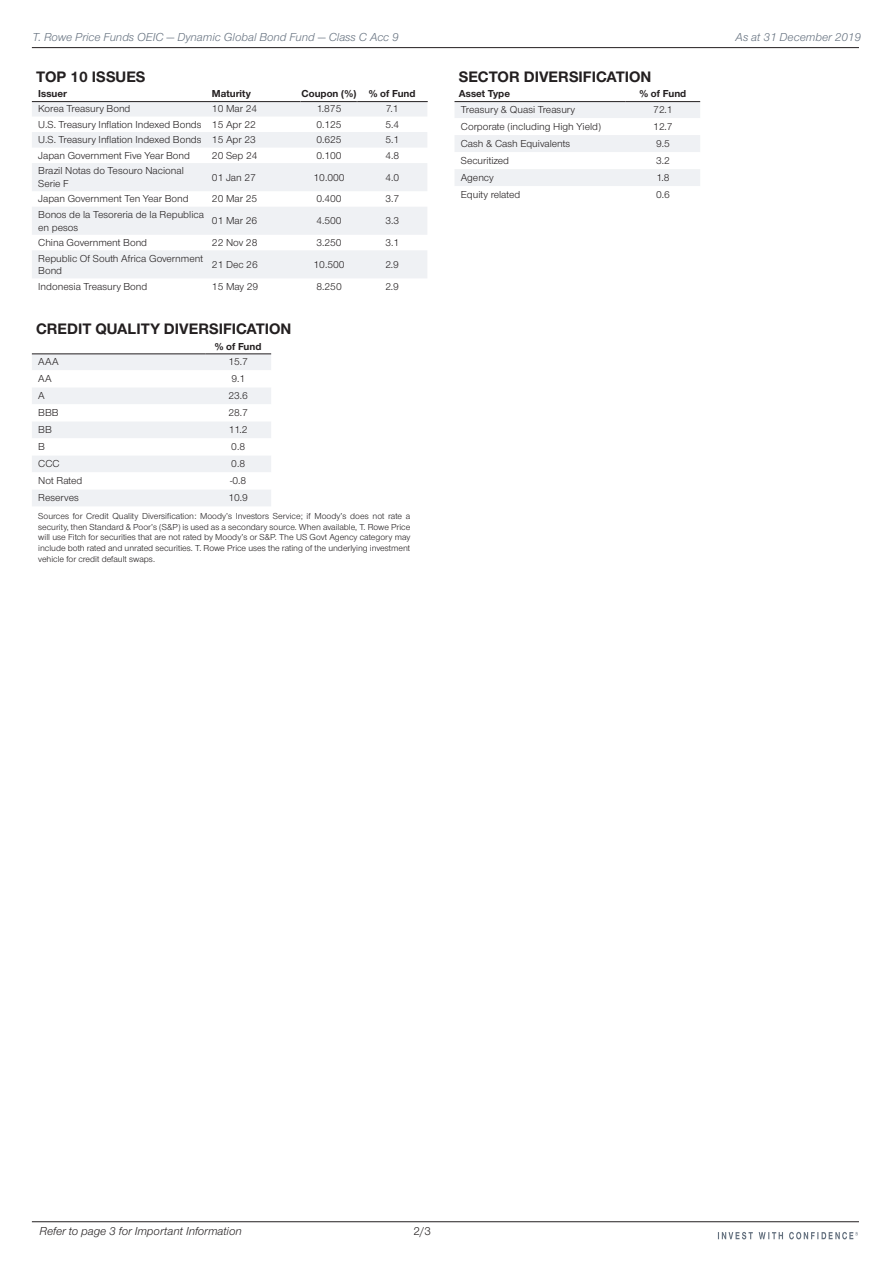
<style>
.page{position:relative;width:893px;height:1263px;background:#fff}
.page>*{position:absolute;margin:0;border:0;box-sizing:border-box;transform-origin:0 0}
.t1{font:700 15.75px "Nimbus San Nov";color:#231f20}
.t2{font:italic 12px "Nimbus San Nov";color:#65717f}
.t3{font:italic 12px "Nimbus San Nov";color:#231f20}
.t4{font:12px "Nimbus San Nov";color:#231f20}
.t5{font:10.5px/12.6px "Nimbus San Nov";color:#231f20}
.t6{font:700 10.5px "Nimbus San Nov";color:#231f20}
.t7{font:9px/10.8px "Nimbus San Nov";color:#231f20;text-align:justify}
</style>
<div class="page">
<svg style="left:32px;top:102px;width:395px;height:176px;fill:#eff1f4"></svg>
<hr style="left:32px;top:101px;width:180px;height:1px;background:#231f20">
<hr style="left:212px;top:101px;width:89px;height:1px;background:#231f20">
<hr style="left:301px;top:101px;width:56px;height:1px;background:#231f20">
<hr style="left:357px;top:101px;width:71px;height:1px;background:#231f20">
<svg style="left:32px;top:355px;width:239px;height:151px"></svg>
<hr style="left:32px;top:354px;width:173px;height:1px;background:#231f20">
<hr style="left:205px;top:354px;width:66px;height:1px;background:#231f20">
<svg style="left:454px;top:102px;width:246px;height:84px"></svg>
<hr style="left:454px;top:101px;width:172px;height:1px;background:#231f20">
<hr style="left:626px;top:101px;width:74px;height:1px;background:#231f20">
<hr style="left:32px;top:47px;width:827px;height:1px;background:#231f20">
<hr style="left:32px;top:1221px;width:827px;height:1px;background:#231f20">
<svg style="left:718px;top:1232px;width:140px;height:7px"></svg>
<p class="t2" style="left:33px;top:30px;width:368px">T. Rowe Price Funds OEIC — Dynamic Global Bond Fund — Class C Acc 9</p>
<p class="t2" style="left:736px;top:30px;width:127px">As at 31 December 2019</p>
<h1 class="t1" style="left:36px;top:67px;width:111px">TOP 10 ISSUES</h1>
<p class="t6" style="left:38px;top:88px;width:30px">Issuer</p>
<p class="t6" style="left:212px;top:88px;width:41px">Maturity</p>
<p class="t6" style="left:302px;top:88px;width:116px">Coupon (%) % of Fund</p>
<p class="t5" style="left:38px;top:103px;width:94px">Korea Treasury Bond</p>
<p class="t5" style="left:212px;top:103px;width:47px">10 Mar 24</p>
<p class="t5" style="left:317px;top:103px;width:26px">1.875</p>
<p class="t5" style="left:386px;top:103px;width:14px">7.1</p>
<p class="t5" style="left:38px;top:118px;width:219px">U.S. Treasury Inflation Indexed Bonds 15 Apr 22</p>
<p class="t5" style="left:316px;top:118px;width:27px">0.125</p>
<p class="t5" style="left:385px;top:118px;width:15px">5.4</p>
<p class="t5" style="left:38px;top:134px;width:219px">U.S. Treasury Inflation Indexed Bonds 15 Apr 23</p>
<p class="t5" style="left:316px;top:134px;width:27px">0.625</p>
<p class="t5" style="left:385px;top:134px;width:15px">5.1</p>
<p class="t5" style="left:38px;top:149px;width:153px">Japan Government Five Year Bond</p>
<p class="t5" style="left:212px;top:149px;width:47px">20 Sep 24</p>
<p class="t5" style="left:316px;top:149px;width:27px">0.100</p>
<p class="t5" style="left:385px;top:149px;width:15px">4.8</p>
<p class="t5" style="left:38px;top:165px;width:147px">Brazil Notas do Tesouro Nacional<br>Serie F</p>
<p class="t5" style="left:212px;top:171px;width:45px">01 Jan 27</p>
<p class="t5" style="left:314px;top:171px;width:33px">10.000</p>
<p class="t5" style="left:385px;top:171px;width:15px">4.0</p>
<p class="t5" style="left:38px;top:193px;width:152px">Japan Government Ten Year Bond</p>
<p class="t5" style="left:212px;top:193px;width:47px">20 Mar 25</p>
<p class="t5" style="left:316px;top:193px;width:27px">0.400</p>
<p class="t5" style="left:385px;top:193px;width:15px">3.7</p>
<p class="t5" style="left:38px;top:208px;width:167px">Bonos de la Tesoreria de la Republica en pesos</p>
<p class="t5" style="left:212px;top:215px;width:47px">01 Mar 26</p>
<p class="t5" style="left:316px;top:215px;width:27px">4.500</p>
<p class="t5" style="left:385px;top:215px;width:15px">3.3</p>
<p class="t5" style="left:38px;top:236px;width:110px">China Government Bond</p>
<p class="t5" style="left:212px;top:236px;width:47px">22 Nov 28</p>
<p class="t5" style="left:316px;top:236px;width:27px">3.250</p>
<p class="t5" style="left:385px;top:236px;width:15px">3.1</p>
<p class="t5" style="left:38px;top:252px;width:166px">Republic Of South Africa Government<br>Bond</p>
<p class="t5" style="left:212px;top:258px;width:47px">21 Dec 26</p>
<p class="t5" style="left:314px;top:258px;width:33px">10.500</p>
<p class="t5" style="left:385px;top:258px;width:15px">2.9</p>
<p class="t5" style="left:38px;top:280px;width:111px">Indonesia Treasury Bond</p>
<p class="t5" style="left:212px;top:280px;width:48px">15 May 29</p>
<p class="t5" style="left:316px;top:280px;width:27px">8.250</p>
<p class="t5" style="left:385px;top:280px;width:15px">2.9</p>
<h1 class="t1" style="left:36px;top:320px;width:257px">CREDIT QUALITY DIVERSIFICATION</h1>
<p class="t6" style="left:215px;top:340px;width:48px">% of Fund</p>
<p class="t5" style="left:38px;top:356px;width:22px">AAA</p>
<p class="t5" style="left:228px;top:356px;width:21px">15.7</p>
<p class="t5" style="left:38px;top:373px;width:15px">AA</p>
<p class="t5" style="left:231px;top:373px;width:15px">9.1</p>
<p class="t5" style="left:38px;top:390px;width:8px">A</p>
<p class="t5" style="left:228px;top:390px;width:21px">23.6</p>
<p class="t5" style="left:38px;top:407px;width:22px">BBB</p>
<p class="t5" style="left:228px;top:407px;width:21px">28.7</p>
<p class="t5" style="left:38px;top:424px;width:15px">BB</p>
<p class="t5" style="left:229px;top:424px;width:20px">11.2</p>
<p class="t5" style="left:38px;top:441px;width:8px">B</p>
<p class="t5" style="left:231px;top:441px;width:15px">0.8</p>
<p class="t5" style="left:38px;top:458px;width:23px">CCC</p>
<p class="t5" style="left:231px;top:458px;width:15px">0.8</p>
<p class="t5" style="left:38px;top:475px;width:46px">Not Rated</p>
<p class="t5" style="left:230px;top:475px;width:18px">-0.8</p>
<p class="t5" style="left:38px;top:492px;width:42px">Reserves</p>
<p class="t5" style="left:228px;top:492px;width:21px">10.9</p>
<p class="t7" style="left:38px;top:510px;width:374px">Sources for Credit Quality Diversification: Moody’s Investors Service; if Moody’s does not rate a security, then Standard &amp; Poor’s (S&amp;P) is used as a secondary source. When available, T. Rowe Price will use Fitch for securities that are not rated by Moody’s or S&amp;P. The US Govt Agency category may include both rated and unrated securities. T. Rowe Price uses the rating of the underlying investment vehicle for credit default swaps.</p>
<h1 class="t1" style="left:459px;top:67px;width:194px">SECTOR DIVERSIFICATION</h1>
<p class="t6" style="left:459px;top:88px;width:53px">Asset Type</p>
<p class="t6" style="left:640px;top:88px;width:48px">% of Fund</p>
<p class="t5" style="left:461px;top:103px;width:116px">Treasury &amp; Quasi Treasury</p>
<p class="t5" style="left:653px;top:103px;width:21px">72.1</p>
<p class="t5" style="left:461px;top:120px;width:142px">Corporate (including High Yield)</p>
<p class="t5" style="left:653px;top:120px;width:21px">12.7</p>
<p class="t5" style="left:461px;top:137px;width:111px">Cash &amp; Cash Equivalents</p>
<p class="t5" style="left:656px;top:137px;width:15px">9.5</p>
<p class="t5" style="left:461px;top:154px;width:50px">Securitized</p>
<p class="t5" style="left:656px;top:154px;width:15px">3.2</p>
<p class="t5" style="left:461px;top:171px;width:34px">Agency</p>
<p class="t5" style="left:656px;top:171px;width:15px">1.8</p>
<p class="t5" style="left:461px;top:188px;width:61px">Equity related</p>
<p class="t5" style="left:656px;top:188px;width:15px">0.6</p>
<p class="t3" style="left:39px;top:1224px;width:204px">Refer to page 3 for Important Information</p>
<p class="t4" style="left:414px;top:1224px;width:19px">2/3</p>
</div>
